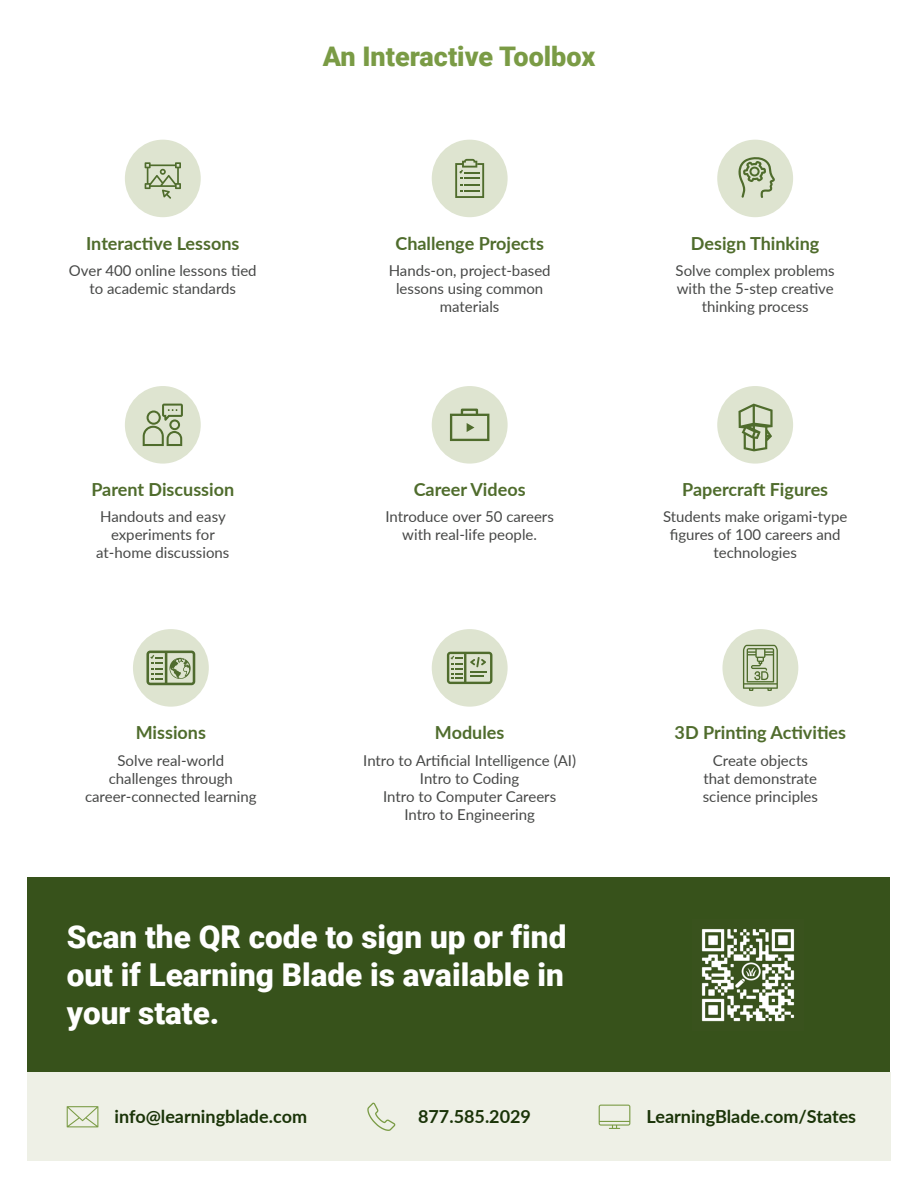
<style>
.page{position:relative;width:918px;height:1188px;background:#fff}
.page>*{position:absolute;margin:0;border:0;box-sizing:border-box;transform-origin:0 0}
.t1{font:900 31.5px/37.8px "Roboto";color:#fff;text-align:justify}
.t2{font:900 27px "Roboto";color:#7a9b45}
.t3{font:700 18px "Lato";color:#4f6c2c}
.t4{font:700 18px "Lato";color:#1a3408}
.t5{font:15px/18px "Lato";color:#474847;text-align:center}
</style>
<div class="page">
<div style="left:28px;top:878px;width:862px;height:195px;background:#37521b"></div>
<div style="left:27px;top:1073px;width:864px;height:88px;background:#eef0e6"></div>
<svg style="left:67px;top:1106px;width:31px;height:21px"></svg>
<svg style="left:367px;top:1103px;width:28px;height:28px"></svg>
<svg style="left:599px;top:1105px;width:31px;height:24px"></svg>
<img style="left:701px;top:929px;width:94px;height:93px">
<div style="left:717px;top:140px;width:76px;height:77px;background:#dee4d0;border-radius:50%"></div>
<svg style="left:738px;top:157px;width:37px;height:41px"></svg>
<div style="left:717px;top:386px;width:76px;height:78px;background:#dee4d0;border-radius:50%"></div>
<svg style="left:738px;top:404px;width:35px;height:47px"></svg>
<div style="left:722px;top:629px;width:76px;height:78px;background:#dee4d0;border-radius:50%"></div>
<svg style="left:743px;top:645px;width:35px;height:46px"></svg>
<div style="left:432px;top:140px;width:76px;height:77px;background:#dee4d0;border-radius:50%"></div>
<svg style="left:455px;top:159px;width:29px;height:39px"></svg>
<div style="left:432px;top:386px;width:76px;height:78px;background:#dee4d0;border-radius:50%"></div>
<svg style="left:450px;top:409px;width:39px;height:32px"></svg>
<div style="left:432px;top:629px;width:76px;height:78px;background:#dee4d0;border-radius:50%"></div>
<svg style="left:447px;top:652px;width:45px;height:32px"></svg>
<div style="left:125px;top:140px;width:76px;height:77px;background:#dee4d0;border-radius:50%"></div>
<svg style="left:145px;top:162px;width:36px;height:37px"></svg>
<div style="left:125px;top:386px;width:76px;height:78px;background:#dee4d0;border-radius:50%"></div>
<svg style="left:143px;top:404px;width:40px;height:42px"></svg>
<div style="left:133px;top:629px;width:76px;height:78px;background:#dee4d0;border-radius:50%"></div>
<svg style="left:146px;top:651px;width:49px;height:34px"></svg>
<h2 class="t2" style="left:323px;top:37px;width:274px">An Interactive Toolbox</h2>
<p class="t3" style="left:86px;top:230px;width:155px">Interactive Lessons</p>
<p class="t5" style="left:69px;top:261px;width:189px">Over 400 online lessons tied to academic standards</p>
<p class="t3" style="left:395px;top:230px;width:150px">Challenge Projects</p>
<p class="t5" style="left:389px;top:261px;width:163px">Hands-on, project-based lessons using common materials</p>
<p class="t3" style="left:91px;top:476px;width:144px">Parent Discussion</p>
<p class="t5" style="left:96px;top:507px;width:135px">Handouts and easy experiments for at-home discussions</p>
<p class="t3" style="left:136px;top:719px;width:72px">Missions</p>
<p class="t5" style="left:85px;top:750px;width:173px">Solve real-world challenges through career-connected learning</p>
<p class="t3" style="left:414px;top:476px;width:113px">Career Videos</p>
<p class="t5" style="left:385px;top:507px;width:170px">Introduce over 50 careers with real-life people.</p>
<p class="t3" style="left:435px;top:719px;width:71px">Modules</p>
<p class="t5" style="left:363px;top:750px;width:214px">Intro to Artificial Intelligence (AI)<br>Intro to Coding<br>Intro to Computer Careers<br>Intro to Engineering</p>
<h1 class="t1" style="left:67px;top:917px;width:501px">Scan the QR code to sign up or find out if Learning Blade is available in your state.</h1>
<p class="t3" style="left:691px;top:230px;width:130px">Design Thinking</p>
<p class="t5" style="left:676px;top:261px;width:161px">Solve complex problems with the 5-step creative thinking process</p>
<p class="t3" style="left:682px;top:476px;width:148px">Papercraft Figures</p>
<p class="t5" style="left:663px;top:507px;width:186px">Students make origami-type figures of 100 careers and technologies</p>
<p class="t3" style="left:675px;top:719px;width:173px">3D Printing Activities</p>
<p class="t5" style="left:703px;top:750px;width:117px">Create objects that demonstrate science principles</p>
<p class="t4" style="left:115px;top:1103px;width:194px">info@learningblade.com</p>
<p class="t4" style="left:418px;top:1103px;width:114px">877.585.2029</p>
<p class="t4" style="left:647px;top:1103px;width:211px">LearningBlade.com/States</p>
</div>
